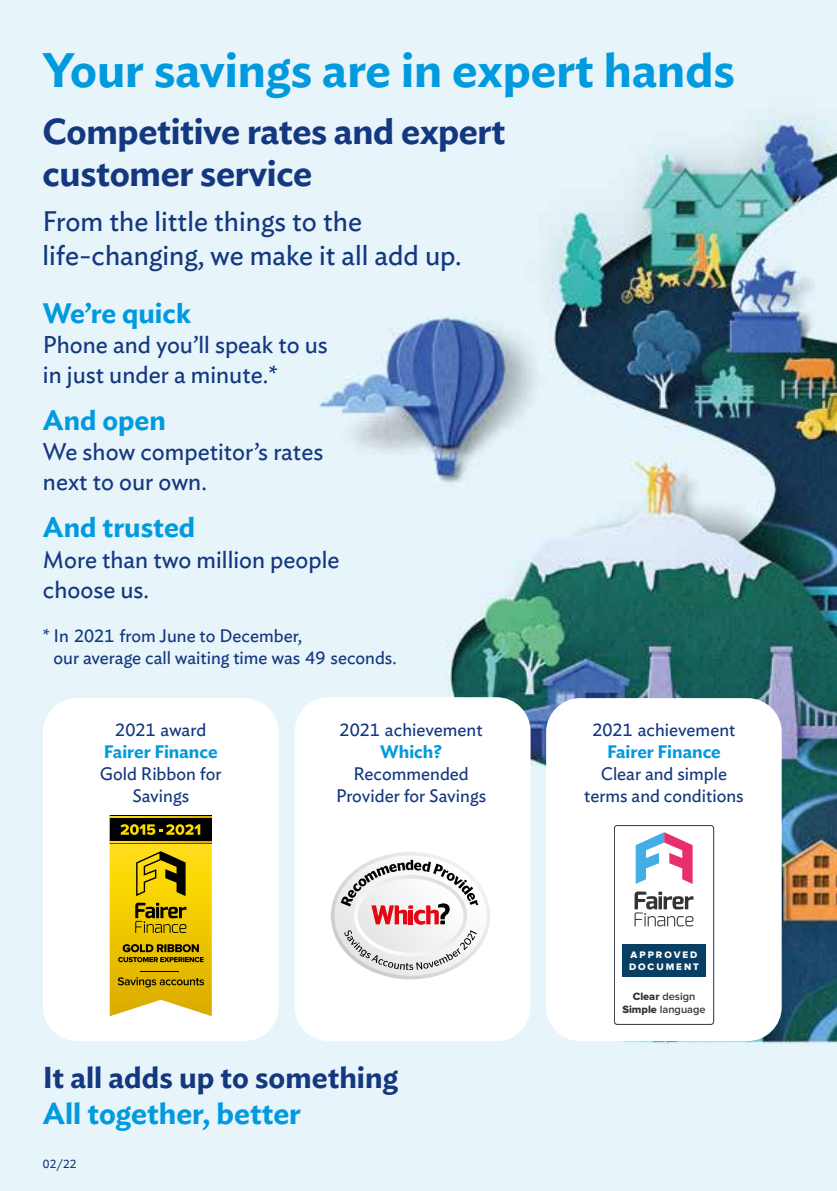
<style>
.page{position:relative;width:837px;height:1191px;background:#fff}
.page>*{position:absolute;margin:0;border:0;box-sizing:border-box;transform-origin:0 0}
.t1{font:600 48px "Ideal Sans";color:#009adf}
.t2{font:600 36px/42px "Ideal Sans";letter-spacing:-.01em;color:#14387f}
.t3{font:600 30px "Ideal Sans";color:#14387f}
.t4{font:600 30px "Ideal Sans";color:#009adf}
.t5{font:28px/34px "Ideal Sans";color:#14387f}
.t6{font:600 28px "Ideal Sans";color:#009adf}
.t7{font:24px/30px "Ideal Sans";color:#14387f}
.t8{font:18px/22px "Ideal Sans";color:#14387f;text-align:center}
.t9{font:600 18px "Ideal Sans";color:#009adf}
.t10{font:12px "Ideal Sans";color:#14387f}
.t11{font:600 11px/13.2px "Proxima Nova";color:#343434;text-align:center}
.t12{font:9.8px/11.8px "Proxima Nova Extrabld";letter-spacing:.2em;color:#fff}
.s1{font-family:"Proxima Nova Extrabld";font-weight:400}
</style>
<div class="page">
<img style="left:0;top:0;width:836px;height:1191px">
<div style="left:43px;top:698px;width:235px;height:343px;background:#fff;border-radius:34px"></div>
<div style="left:295px;top:697px;width:235px;height:344px;background:#fff;border-radius:34px"></div>
<svg style="left:110px;top:815px;width:102px;height:201px;background:#bea10d"></svg>
<div style="left:546px;top:698px;width:235px;height:343px;background:#fff;border-radius:34px"></div>
<svg style="left:614px;top:825px;width:99px;height:199px"></svg>
<div style="left:622px;top:944px;width:83px;height:20px;background:#093f63"></div>
<div style="left:622px;top:956px;width:83px;height:20px;background:#093f63"></div>
<svg style="left:331px;top:852px;width:159px;height:127px"></svg>
<h1 class="t1" style="left:43px;top:33px;width:693px">Your savings are in expert hands</h1>
<h2 class="t2" style="left:43px;top:107px;width:464px">Competitive rates and expert customer service</h2>
<h3 class="t5" style="left:43px;top:202px;width:420px">From the little things to the life-changing, we make it all add up.</h3>
<h3 class="t6" style="left:43px;top:291px;width:149px">We’re quick</h3>
<h3 class="t7" style="left:43px;top:327px;width:286px">Phone and you’ll speak to us in just under a minute.*</h3>
<h3 class="t6" style="left:43px;top:398px;width:124px">And open</h3>
<h3 class="t7" style="left:43px;top:435px;width:282px">We show competitor’s rates next to our own.</h3>
<h3 class="t6" style="left:43px;top:506px;width:154px">And trusted</h3>
<h3 class="t7" style="left:43px;top:542px;width:298px">More than two million people choose us.</h3>
<p class="t8" style="left:54px;top:623px;width:344px;text-align:left;text-indent:-11px">* In 2021 from June to December,<br>our average call waiting time was 49 seconds.</p>
<p class="t8" style="left:115px;top:717px;width:92px">2021 award</p>
<p class="t9" style="left:104px;top:737px;width:115px">Fairer Finance</p>
<p class="t8" style="left:100px;top:761px;width:123px">Gold Ribbon for<br>Savings</p>
<p class="t8" style="left:339px;top:717px;width:144px">2021 achievement</p>
<p class="t9" style="left:380px;top:737px;width:63px">Which?</p>
<p class="t8" style="left:336px;top:761px;width:151px">Recommended<br>Provider for Savings</p>
<h3 class="t3" style="left:43px;top:1053px;width:357px">It all adds up to something</h3>
<h3 class="t4" style="left:43px;top:1089px;width:260px">All together, better</h3>
<p class="t10" style="left:43px;top:1154px;width:35px">02/22</p>
<p class="t8" style="left:592px;top:717px;width:144px">2021 achievement</p>
<p class="t9" style="left:606px;top:737px;width:115px">Fairer Finance</p>
<p class="t8" style="left:584px;top:761px;width:161px">Clear and simple terms and conditions</p>
<p class="t12" style="left:628px;top:949px;width:71px">APPROVED<br>DOCUMENT</p>
<p class="t11" style="left:622px;top:990px;width:85px"><span class="s1">Clear</span> design<br><span class="s1">Simple</span> language</p>
</div>
